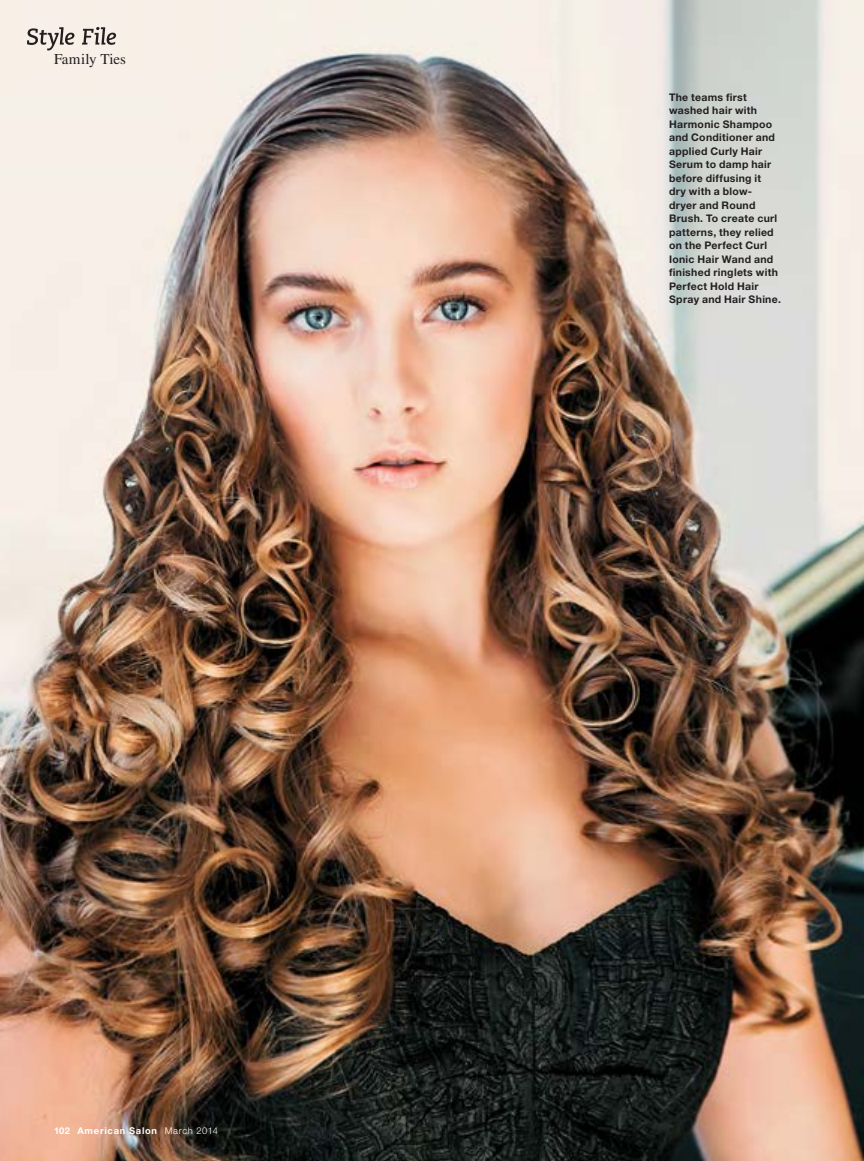
<style>
.page{position:relative;width:864px;height:1161px;background:#fff}
.page>*{position:absolute;margin:0;border:0;box-sizing:border-box;transform-origin:0 0}
.t1{font:15px "Times LT Std";letter-spacing:-.005em;color:#231f20}
.t2{font:700 10.5px/13.5px "Helvetica Neue LT Std";letter-spacing:.03em;color:#231f20}
.t3{font:700 9.3px "Helvetica Neue LT Std";letter-spacing:.08em;color:#fff}
.s1{font-weight:300}
</style>
<div class="page">
<img style="left:0;top:0;width:864px;height:1161px">
<svg style="left:27px;top:27px;width:89px;height:23px;background:#c0b8b3"></svg>
<h1 class="t1" style="left:54px;top:51px;width:74px">Family Ties</h1>
<p class="t3" style="left:54px;top:1125px;width:166px">102 American Salon <span class="s1">March 2014</span></p>
<p class="t2" style="left:669px;top:90px;width:113px">The teams first washed hair with<br>Harmonic Shampoo and Conditioner and applied Curly Hair<br>Serum to damp hair before diffusing it<br>dry with a blow&shy;dryer and Round<br>Brush. To create curl patterns, they relied on the Perfect Curl<br>Ionic Hair Wand and finished ringlets with<br>Perfect Hold Hair<br>Spray and Hair Shine.</p>
</div>
